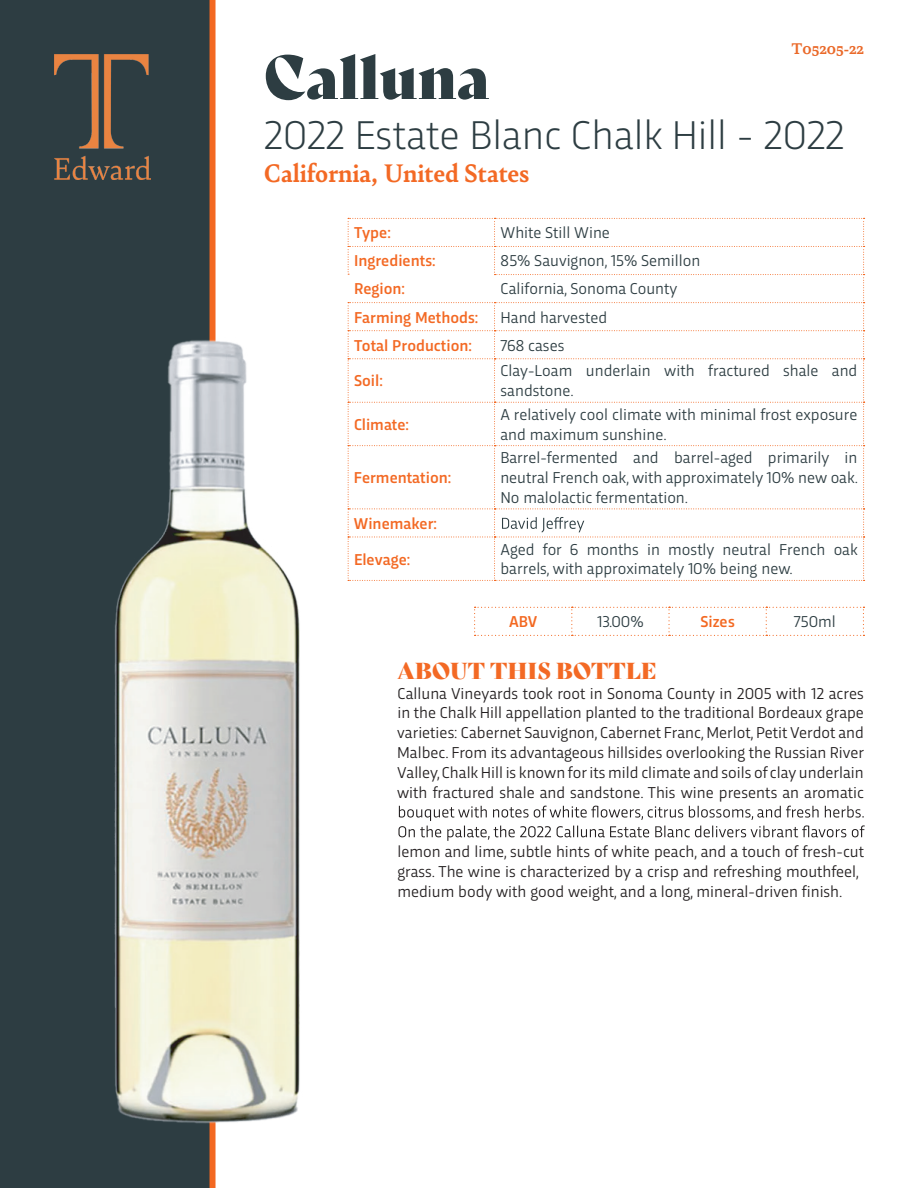
<style>
.page{position:relative;width:918px;height:1188px;background:#fff}
.page>*{position:absolute;margin:0;border:0;box-sizing:border-box;transform-origin:0 0}
.t1{font:60px "Bely Display";color:#2d3d42}
.t2{font:300 42px "Trasandina";color:#2d3d42}
.t3{font:700 27px "Bely";color:#f36924}
.t4{font:22.5px "Bely Display";color:#f36924}
.t5{font:16.5px/19.8px "Trasandina";color:#231f20;text-align:justify}
.t6{font:16.5px/19.8px "Trasandina";color:#2d3d42}
.t7{font:500 16.5px/35.7px "Trasandina";color:#f36924}
.t8{font:700 16.5px "Bely";color:#ea6929}
.t9{font:500 16.5px "Trasandina";color:#f36821}
</style>
<div class="page">
<svg style="left:398px;top:806px;width:467px;height:35px"></svg>
<svg style="left:348px;top:218px;width:517px;height:363px"></svg>
<div style="left:0;top:0;width:210px;height:1188px;background:#2d3d42"></div>
<div style="left:210px;top:0;width:6px;height:1188px;background:#f36821"></div>
<img style="left:54px;top:54px;width:97px;height:125px">
<svg style="left:474px;top:607px;width:390px;height:29px"></svg>
<img style="left:114px;top:288px;width:186px;height:846px">
<p class="t8" style="left:792px;top:37px;width:74px">T05205-22</p>
<h1 class="t1" style="left:264px;top:29px;width:228px">Calluna</h1>
<h2 class="t2" style="left:264px;top:105px;width:582px">2022 Estate Blanc Chalk Hill - 2022</h2>
<h3 class="t3" style="left:264px;top:154px;width:267px">California, United States</h3>
<p class="t7" style="left:354px;top:214px;width:38px">Type:</p>
<p class="t6" style="left:501px;top:222px;width:111px">White Still Wine</p>
<p class="t7" style="left:354px;top:242px;width:83px">Ingredients:</p>
<p class="t6" style="left:501px;top:250px;width:201px">85% Sauvignon, 15% Semillon</p>
<p class="t7" style="left:354px;top:270px;width:52px">Region:</p>
<p class="t6" style="left:501px;top:278px;width:178px">California, Sonoma County</p>
<p class="t7" style="left:354px;top:298px;width:126px">Farming Methods:</p>
<p class="t6" style="left:500px;top:306px;width:108px">Hand harvested</p>
<p class="t7" style="left:354px;top:326px;width:120px">Total Production:</p>
<p class="t6" style="left:500px;top:334px;width:66px">768 cases</p>
<p class="t7" style="left:354px;top:362px;width:30px">Soil:</p>
<p class="t6" style="left:500px;top:360px;width:358px">Clay-Loam underlain with fractured shale and sandstone.</p>
<p class="t7" style="left:354px;top:405px;width:56px">Climate:</p>
<p class="t6" style="left:500px;top:403px;width:359px">A relatively cool climate with minimal frost exposure and maximum sunshine.</p>
<p class="t7" style="left:354px;top:458px;width:99px">Fermentation:</p>
<p class="t6" style="left:500px;top:447px;width:359px;text-align:justify">Barrel-fermented and barrel-aged primarily in neutral French oak, with approximately 10% new oak.<br>No malolactic fermentation.</p>
<p class="t7" style="left:354px;top:504px;width:85px">Winemaker:<br>Elevage:</p>
<p class="t6" style="left:501px;top:538px;width:359px">Aged for 6 months in mostly neutral French oak barrels, with approximately 10% being new.</p>
<p class="t9" style="left:509px;top:609px;width:30px">ABV</p>
<p class="t6" style="left:597px;top:611px;width:48px">13.00%</p>
<p class="t9" style="left:701px;top:609px;width:36px">Sizes</p>
<p class="t6" style="left:794px;top:611px;width:44px">750ml</p>
<h3 class="t4" style="left:397px;top:653px;width:261px">ABOUT THIS BOTTLE</h3>
<p class="t5" style="left:397px;top:682px;width:468px">Calluna Vineyards took root in Sonoma County in 2005 with 12 acres in the Chalk Hill appellation planted to the traditional Bordeaux grape varieties: Cabernet Sauvignon, Cabernet Franc,Merlot, Petit Verdot and Malbec. From its advantageous hillsides overlooking the Russian River Valley,ChalkHill is known forits mild climate and soils of clay underlain with fractured shale and sandstone. This wine presents an aromatic</p>
<p class="t5" style="left:397px;top:840px;width:468px;text-align:left">lemon and lime, subtle hints of white peach, and a touch of fresh-cut grass. The wine is characterized by a crisp and refreshing mouthfeel, medium body with good weight, and a long, mineral-driven finish.</p>
</div>
